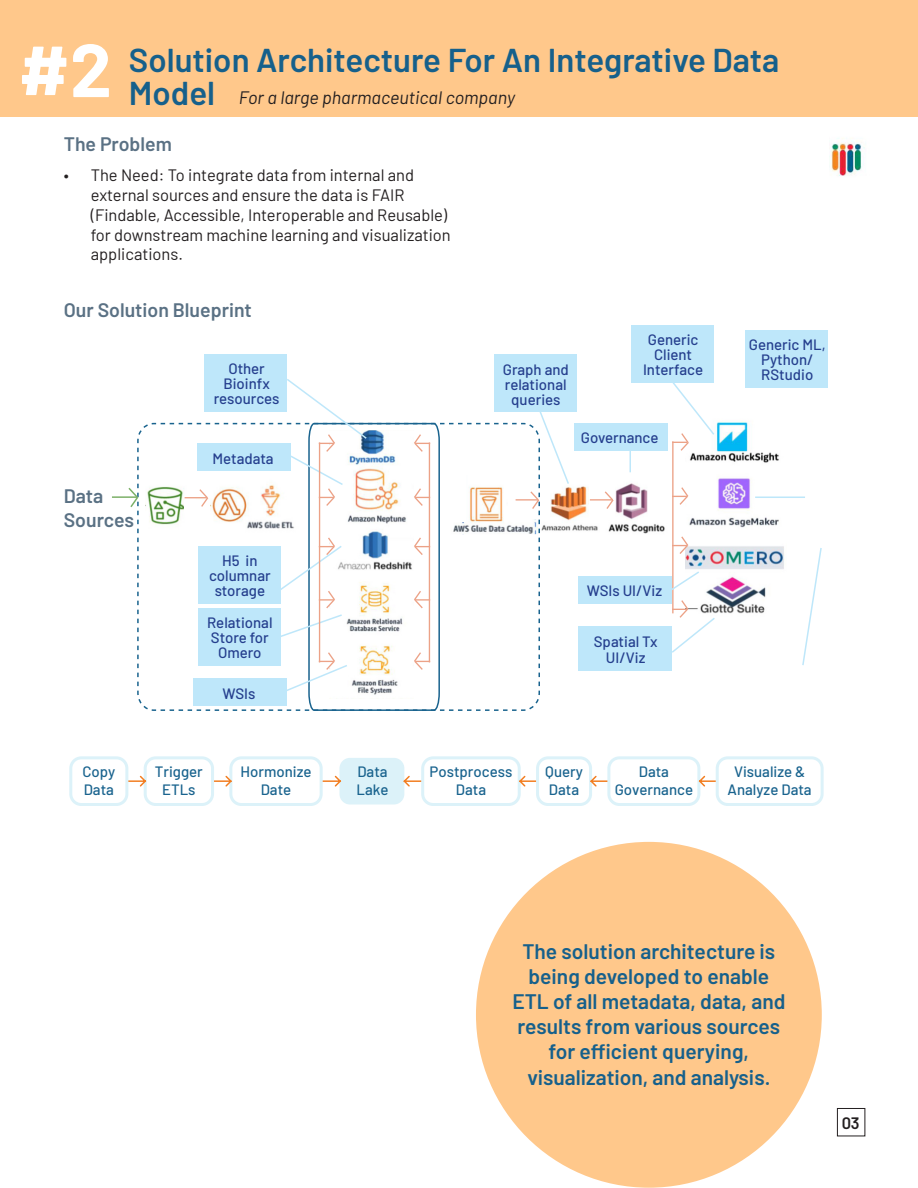
<style>
.page{position:relative;width:918px;height:1188px;background:#fff}
.page>*{position:absolute;margin:0;border:0;box-sizing:border-box;transform-origin:0 0}
.Oversize{font:700 75px "Barlow";color:#fff}
.Title_1{font:600 33px "Barlow";color:#16608b}
.IMPACT{font:600 21px/25.2px "Barlow";color:#16608b;text-align:center}
.Sub-Title_1{font:600 19.5px "Barlow";color:#5a7184}
.Title_2{font:italic 18px "Barlow";color:#231f20}
.t1{font:16.5px/19.8px "Barlow";color:#231f20}
.t2{font:600 16.5px "Barlow";color:#231f20}
.small_1{font:500 15px/15px "Barlow";color:#253f8e;text-align:center}
.t3{font:500 15px/18px "Barlow";color:#19638e;text-align:center}
</style>
<div class="page">
<div style="left:837px;top:1108px;width:28px;height:28px;border:1px solid #231f20"></div>
<img style="left:829px;top:138px;width:36px;height:38px">
<div style="left:476px;top:842px;width:346px;height:346px;background:#ffc88b;border-radius:50%"></div>
<div style="left:0;top:0;width:918px;height:117px;background:#ffc88b"></div>
<div style="left:339px;top:758px;width:65px;height:47px;background:#dcf2f9;border-radius:10px"></div>
<svg style="left:323px;top:774px;width:98px;height:14px"></svg>
<div style="left:421px;top:756px;width:100px;height:50px;border:3px solid #dcf2f9;border-radius:10px"></div>
<svg style="left:518px;top:774px;width:18px;height:14px"></svg>
<div style="left:536px;top:756px;width:56px;height:50px;border:3px solid #dcf2f9;border-radius:10px"></div>
<svg style="left:589px;top:774px;width:18px;height:14px"></svg>
<div style="left:607px;top:756px;width:93px;height:50px;border:3px solid #dcf2f9;border-radius:10px"></div>
<svg style="left:698px;top:774px;width:18px;height:14px"></svg>
<div style="left:716px;top:756px;width:108px;height:50px;border:3px solid #dcf2f9;border-radius:10px"></div>
<div style="left:229px;top:756px;width:94px;height:50px;border:3px solid #dcf2f9;border-radius:10px"></div>
<svg style="left:214px;top:774px;width:19px;height:14px"></svg>
<div style="left:144px;top:756px;width:70px;height:50px;border:3px solid #dcf2f9;border-radius:11px"></div>
<svg style="left:128px;top:774px;width:19px;height:14px"></svg>
<div style="left:69px;top:756px;width:59px;height:50px;border:3px solid #dcf2f9;border-radius:10px"></div>
<img style="left:570px;top:483px;width:95px;height:51px">
<img style="left:686px;top:421px;width:101px;height:193px">
<div style="left:589px;top:469px;width:25px;height:50px;background:#fff"></div>
<div style="left:648px;top:469px;width:20px;height:50px;background:#fff"></div>
<div style="left:579px;top:576px;width:93px;height:27px;background:#bee7fa"></div>
<div style="left:574px;top:423px;width:93px;height:27px;background:#bee7fa"></div>
<div style="left:494px;top:355px;width:82px;height:57px;background:#bee7fa"></div>
<div style="left:631px;top:326px;width:83px;height:57px;background:#bee7fa"></div>
<div style="left:745px;top:330px;width:83px;height:58px;background:#bee7fa"></div>
<div style="left:204px;top:354px;width:83px;height:57px;background:#bee7fa"></div>
<div style="left:579px;top:627px;width:93px;height:44px;background:#bee7fa"></div>
<hr style="left:112px;top:496px;width:25px;height:2px;background:#7cb068">
<svg style="left:127px;top:447px;width:12px;height:239px"></svg>
<svg style="left:158px;top:379px;width:361px;height:332px"></svg>
<hr style="left:319px;top:442px;width:1px;height:220px;background:#eca287">
<svg style="left:674px;top:486px;width:16px;height:20px"></svg>
<svg style="left:674px;top:535px;width:16px;height:20px"></svg>
<hr style="left:672px;top:441px;width:2px;height:172px;background:#eca287">
<hr style="left:629px;top:449px;width:2px;height:23px;background:#bee7fa">
<svg style="left:672px;top:383px;width:44px;height:69px"></svg>
<svg style="left:802px;top:548px;width:20px;height:117px"></svg>
<hr style="left:755px;top:497px;width:50px;height:1px;background:#bee7fa">
<svg style="left:670px;top:599px;width:46px;height:54px"></svg>
<svg style="left:672px;top:570px;width:29px;height:22px"></svg>
<hr style="left:590px;top:499px;width:23px;height:2px;background:#eca287">
<svg style="left:603px;top:490px;width:12px;height:20px"></svg>
<hr style="left:516px;top:499px;width:22px;height:2px;background:#eca287">
<svg style="left:528px;top:412px;width:42px;height:275px"></svg>
<p class="Oversize" style="left:18px;top:15px;width:95px">#2</p>
<p class="Title_1" style="left:129px;top:36px;width:652px">Solution Architecture For An Integrative Data</p>
<p class="Title_1" style="left:129px;top:69px;width:88px">Model</p>
<p class="Title_2" style="left:239px;top:85px;width:278px">For a large pharmaceutical company</p>
<p class="Sub-Title_1" style="left:64px;top:130px;width:110px">The Problem</p>
<p class="t1" style="left:91px;top:164px;width:362px;text-indent:-27px">• The Need: To integrate data from internal and external sources and ensure the data is FAIR (Findable, Accessible, Interoperable and Reusable) for downstream machine learning and visualization applications.</p>
<p class="Sub-Title_1" style="left:64px;top:296px;width:190px">Our Solution Blueprint</p>
<p class="small_1" style="left:228px;top:360px;width:38px">Other</p>
<p class="small_1" style="left:223px;top:375px;width:48px">Bioinfx</p>
<p class="small_1" style="left:214px;top:390px;width:67px">resources</p>
<p class="Sub-Title_1" style="left:64px;top:482px;width:41px">Data</p>
<p class="Sub-Title_1" style="left:64px;top:505px;width:72px">Sources</p>
<p class="small_1" style="left:213px;top:449px;width:63px">Metadata</p>
<p class="small_1" style="left:209px;top:552px;width:63px">H5 in columnar storage</p>
<p class="small_1" style="left:207px;top:614px;width:67px">Relational<br>Store for<br>Omero</p>
<p class="small_1" style="left:222px;top:684px;width:34px">WSIs</p>
<p class="t3" style="left:82px;top:761px;width:34px;text-align:left">Copy<br>Data</p>
<p class="t3" style="left:155px;top:761px;width:49px">Trigger<br>ETLs</p>
<p class="t3" style="left:240px;top:761px;width:73px">Hormonize<br>Date</p>
<p class="small_1" style="left:503px;top:360px;width:68px;text-align:left">Graph and relational</p>
<p class="small_1" style="left:511px;top:390px;width:51px">queries</p>
<p class="small_1" style="left:643px;top:331px;width:62px">Generic<br>Client<br>Interface</p>
<p class="small_1" style="left:749px;top:336px;width:78px">Generic ML,<br>Python/<br>RStudio</p>
<p class="small_1" style="left:581px;top:429px;width:79px">Governance</p>
<p class="small_1" style="left:587px;top:582px;width:77px">WSIs UI/Viz</p>
<p class="small_1" style="left:594px;top:632px;width:65px;line-height:16.5px">Spatial Tx<br>UI/Viz</p>
<p class="t3" style="left:357px;top:761px;width:34px;text-align:left">Data<br>Lake</p>
<p class="t3" style="left:430px;top:761px;width:84px">Postprocess<br>Data</p>
<p class="t3" style="left:545px;top:761px;width:39px;text-align:left">Query<br>Data</p>
<p class="t3" style="left:615px;top:761px;width:80px">Data<br>Governance</p>
<p class="t3" style="left:728px;top:761px;width:86px">Visualize &amp;<br>Analyze Data</p>
<p class="IMPACT" style="left:512px;top:937px;width:275px">The solution architecture is being developed to enable<br>ETL of all metadata, data, and results from various sources for efficient querying, visualization, and analysis.</p>
<p class="t2" style="left:842px;top:1111px;width:19px">03</p>
</div>
